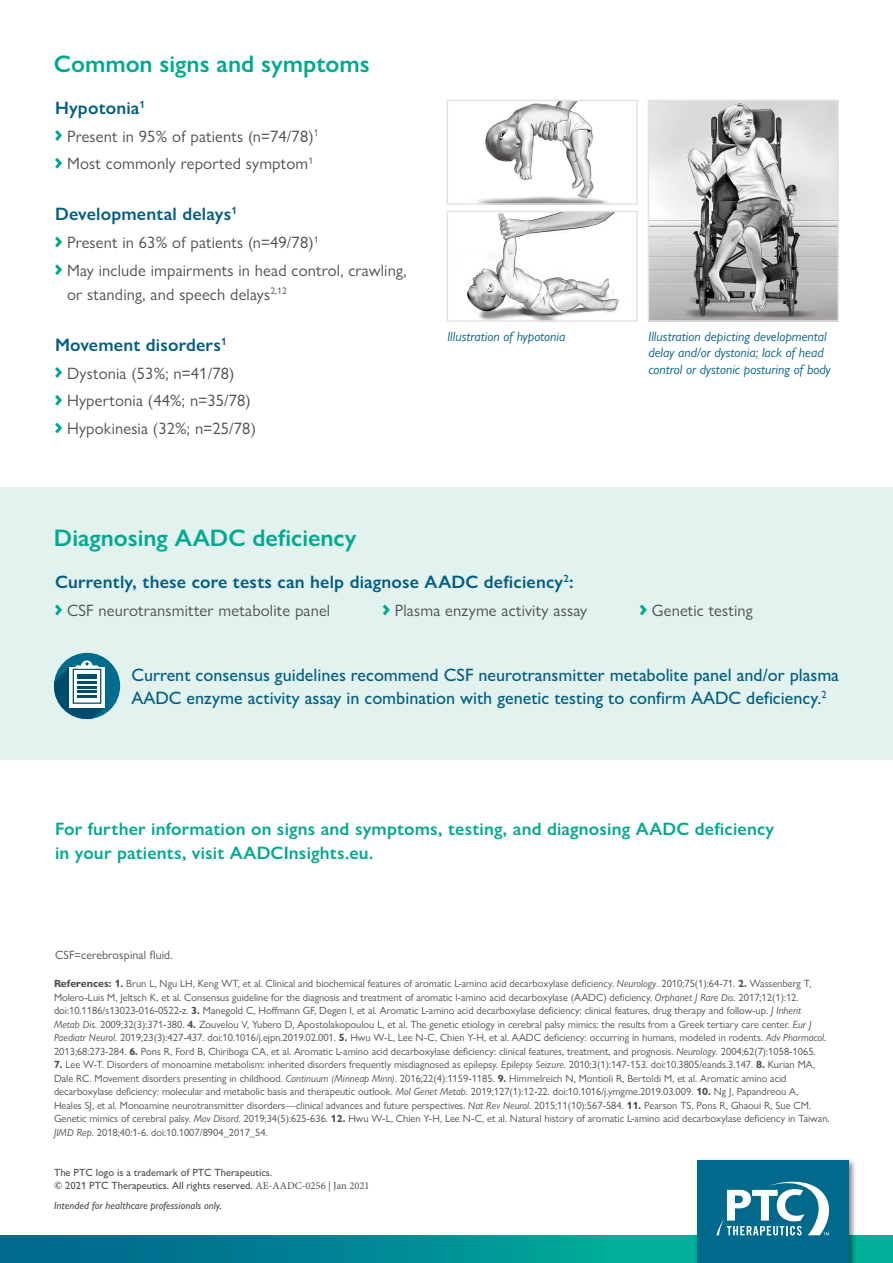
<style>
.page{position:relative;width:893px;height:1263px;background:#fff}
.page>*{position:absolute;margin:0;border:0;box-sizing:border-box;transform-origin:0 0}
.t1{font:600 24px "Gill Sans Nova";color:#00a98f}
.t2{font:500 18px/22.5px "Gill Sans Nova";color:#005d83}
.t3{font:600 18px/24px "Gill Sans Nova";letter-spacing:.01em;color:#00a98f}
.t4{font:600 18px "Gill Sans Nova";letter-spacing:.01em;color:#005d83}
.t5{font:16.5px/27.8px "Gill Sans Nova";letter-spacing:.01em;color:#4d4d4f}
.t6{font:italic 13.5px/16.5px "Gill Sans Nova";color:#005d83}
.t7{font:12px "Gill Sans Nova";letter-spacing:.01em;color:#4d4d4f}
.t8{font:10.5px/13.5px "Gill Sans Nova";color:#4d4d4f}
.t9{font:500 10.5px/13.2px "Gill Sans Nova";color:#4d4d4f}
.t10{font:italic 500 10.5px "Gill Sans Nova";color:#4d4d4f}
.s1{font-weight:700}
.s2{font-style:italic}
.s3{font-family:"Minion Pro";font-weight:400}
</style>
<div class="page">
<div style="left:0;top:488px;width:893px;height:272px;background:#e2f2ee"></div>
<svg style="left:55px;top:130px;width:7px;height:11px"></svg>
<svg style="left:55px;top:158px;width:7px;height:11px"></svg>
<svg style="left:55px;top:236px;width:7px;height:11px"></svg>
<svg style="left:55px;top:264px;width:7px;height:11px"></svg>
<svg style="left:55px;top:367px;width:7px;height:11px"></svg>
<svg style="left:55px;top:395px;width:7px;height:11px"></svg>
<svg style="left:55px;top:422px;width:7px;height:11px"></svg>
<img style="left:467px;top:214px;width:152px;height:105px">
<div style="left:447px;top:211px;width:191px;height:111px;border:2px solid #e2e3e4"></div>
<img style="left:478px;top:103px;width:131px;height:99px">
<div style="left:447px;top:100px;width:191px;height:105px;border:2px solid #e2e3e4"></div>
<img style="left:651px;top:103px;width:185px;height:216px">
<div style="left:648px;top:100px;width:191px;height:222px;border:2px solid #e2e3e4"></div>
<svg style="left:55px;top:604px;width:7px;height:11px"></svg>
<svg style="left:383px;top:604px;width:7px;height:11px"></svg>
<svg style="left:640px;top:604px;width:7px;height:11px"></svg>
<svg style="left:0;top:1236px;width:892px;height:27px;background:#008a94"></svg>
<div style="left:54px;top:653px;width:66px;height:66px;background:#006b8b;border-radius:50%"></div>
<svg style="left:54px;top:660px;width:51px;height:59px"></svg>
<div style="left:694px;top:1157px;width:163px;height:106px;background:#000;opacity:.5"></div>
<div style="left:698px;top:1160px;width:151px;height:103px;background:#00698c"></div>
<svg style="left:716px;top:1181px;width:114px;height:54px"></svg>
<hr style="left:892px;top:0;width:1px;height:1263px;background:#e6e7e8">
<h1 class="t1" style="left:54px;top:49px;width:317px">Common signs and symptoms</h1>
<h2 class="t4" style="left:55px;top:97px;width:92px">Hypotonia<sup>1</sup></h2>
<h3 class="t5" style="left:67px;top:122px;width:253px">Present in 95% of patients (n=74/78)<sup>1<br></sup>Most commonly reported symptom<sup>1</sup></h3>
<h2 class="t4" style="left:55px;top:203px;width:183px">Developmental delays<sup>1</sup></h2>
<h3 class="t5" style="left:67px;top:228px;width:341px">Present in 63% of patients (n=49/78)<sup>1<br></sup>May include impairments in head control, crawling,</h3>
<h3 class="t5" style="left:67px;top:280px;width:221px">or standing, and speech delays<sup>2,12</sup></h3>
<h2 class="t4" style="left:55px;top:334px;width:173px">Movement disorders<sup>1</sup></h2>
<h3 class="t5" style="left:67px;top:359px;width:190px">Dystonia (53%; n=41/78)<br>Hypertonia (44%; n=35/78)<br>Hypokinesia (32%; n=25/78)</h3>
<h1 class="t1" style="left:54px;top:523px;width:304px">Diagnosing AADC deficiency</h1>
<p class="t6" style="left:447px;top:328px;width:120px">Illustration of hypotonia</p>
<p class="t6" style="left:648px;top:328px;width:184px">Illustration depicting developmental delay and/or dystonia; lack of head control or dystonic posturing of body</p>
<h2 class="t4" style="left:55px;top:571px;width:520px">Currently, these core tests can help diagnose AADC deficiency<sup>2</sup>:</h2>
<h3 class="t5" style="left:67px;top:596px;width:265px">CSF neurotransmitter metabolite panel</h3>
<h3 class="t5" style="left:395px;top:596px;width:194px">Plasma enzyme activity assay</h3>
<h3 class="t5" style="left:652px;top:596px;width:103px">Genetic testing</h3>
<h2 class="t2" style="left:131px;top:664px;width:709px">Current consensus guidelines recommend CSF neurotransmitter metabolite panel and/or plasma<br>AADC enzyme activity assay in combination with genetic testing to confirm AADC deficiency.<sup>2</sup></h2>
<h2 class="t3" style="left:55px;top:816px;width:721px">For further information on signs and symptoms, testing, and diagnosing AADC deficiency in your patients, visit AADCInsights.eu.</h2>
<p class="t7" style="left:55px;top:947px;width:119px">CSF=cerebrospinal fluid.</p>
<p class="t8" style="left:54px;top:977px;width:774px"><span class="s1">References: 1.</span> Brun L, Ngu LH, Keng WT, et al. Clinical and biochemical features of aromatic L-amino acid decarboxylase deficiency. <span class="s2">Neurology</span>. 2010;75(1):64-71. <span class="s1">2.</span> Wassenberg T, Molero-Luis M, Jeltsch K, et al. Consensus guideline for the diagnosis and treatment of aromatic l-amino acid decarboxylase (AADC) deficiency. <span class="s2">Orphanet J Rare Dis</span>. 2017;12(1):12. doi:10.1186/s13023-016-0522-z. <span class="s1">3.</span> Manegold C, Hoffmann GF, Degen I, et al. Aromatic L-amino acid decarboxylase deficiency: clinical features, drug therapy and follow-up. <span class="s2">J Inherit Metab Dis</span>. 2009;32(3):371-380. <span class="s1">4.</span> Zouvelou V, Yubero D, Apostolakopoulou L, et al. The genetic etiology in cerebral palsy mimics: the results from a Greek tertiary care center. <span class="s2">Eur J Paediatr Neurol</span>. 2019;23(3):427-437. doi:10.1016/j.ejpn.2019.02.001. <span class="s1">5.</span> Hwu W-L, Lee N-C, Chien Y-H, et al. AADC deficiency: occurring in humans, modeled in rodents. <span class="s2">Adv Pharmacol</span>.<br>2013;68:273-284. <span class="s1">6.</span> Pons R, Ford B, Chiriboga CA, et al. Aromatic L-amino acid decarboxylase deficiency: clinical features, treatment, and prognosis. <span class="s2">Neurology</span>. 2004;62(7):1058-1065.</p>
<p class="t8" style="left:54px;top:1058px;width:777px"><span class="s1">7.</span> Lee W-T. Disorders of monoamine metabolism: inherited disorders frequently misdiagnosed as epilepsy. <span class="s2">Epilepsy Seizure</span>. 2010;3(1):147-153. doi:10.3805/eands.3.147. <span class="s1">8.</span> Kurian MA, Dale RC. Movement disorders presenting in childhood. <span class="s2">Continuum (Minneap Minn)</span>. 2016;22(4):1159-1185. <span class="s1">9.</span> Himmelreich N, Montioli R, Bertoldi M, et al. Aromatic amino acid decarboxylase deficiency: molecular and metabolic basis and therapeutic outlook. <span class="s2">Mol Genet Metab</span>. 2019;127(1):12-22. doi:10.1016/j.ymgme.2019.03.009. <span class="s1">10.</span> Ng J, Papandreou A,<br>Heales SJ, et al. Monoamine neurotransmitter disorders—clinical advances and future perspectives. <span class="s2">Nat Rev Neurol</span>. 2015;11(10):567-584. <span class="s1">11.</span> Pearson TS, Pons R, Ghaoui R, Sue CM.<br>Genetic mimics of cerebral palsy. <span class="s2">Mov Disord</span>. 2019;34(5):625-636. <span class="s1">12.</span> Hwu W-L, Chien Y-H, Lee N-C, et al. Natural history of aromatic L-amino acid decarboxylase deficiency in Taiwan.<br><span class="s2">JIMD Rep</span>. 2018;40:1-6. doi:10.1007/8904_2017_54.</p>
<p class="t9" style="left:54px;top:1165px;width:317px">The PTC logo is a trademark of PTC Therapeutics.<br>© 2021 PTC Therapeutics. All rights reserved. <span class="s3">AE-AADC-0256 | Jan 2021</span></p>
<p class="t10" style="left:54px;top:1199px;width:169px">Intended for healthcare professionals only.</p>
</div>
